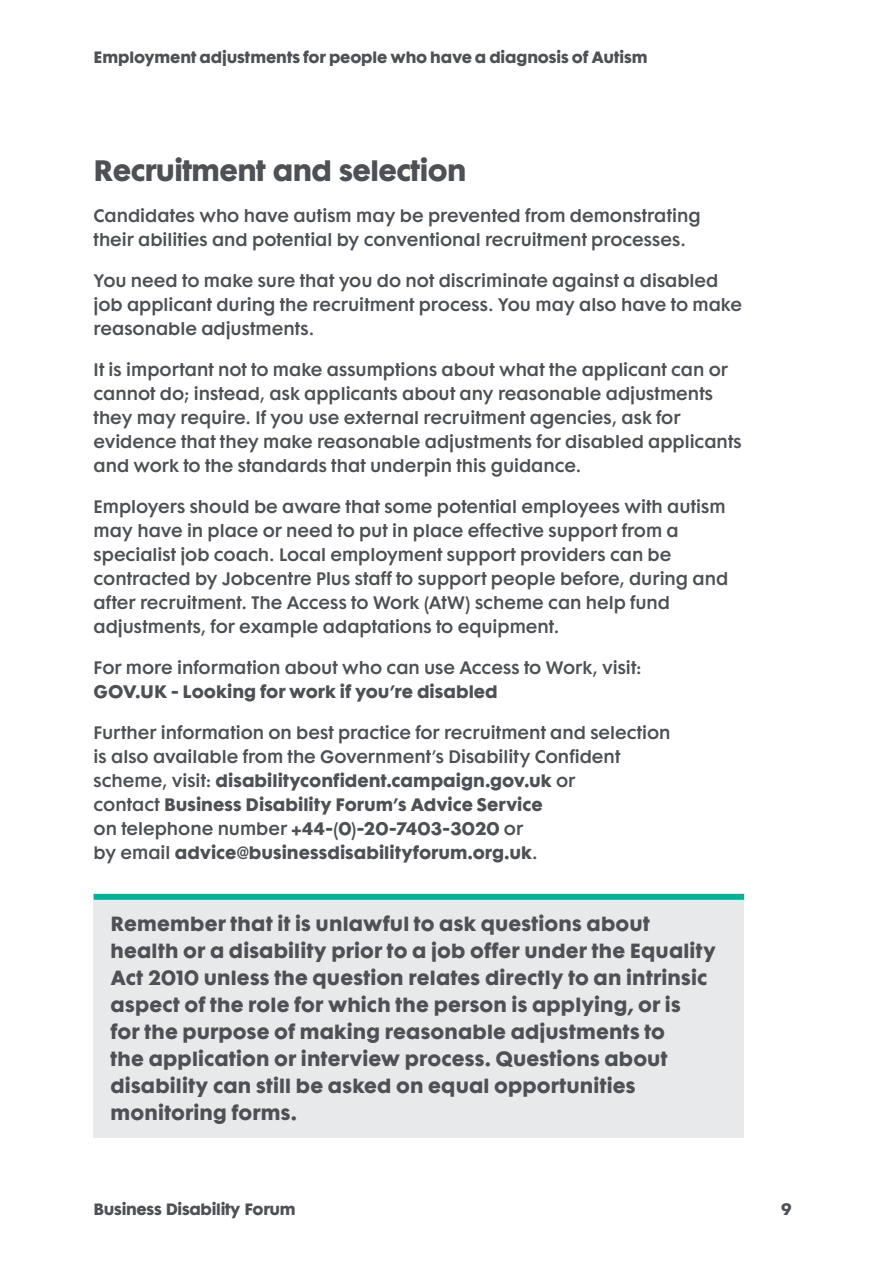
<style>
.page{position:relative;width:893px;height:1263px;background:#fff}
.page>*{position:absolute;margin:0;border:0;box-sizing:border-box;transform-origin:0 0}
.H2_Futura_Maxi_CG_Bo{font:27px "Futura Maxi CG Bold";letter-spacing:-.02em;color:#4d5054}
.Body_Futura_Maxi_CG{font:18.75px/27px "Futura Maxi CG Bold";letter-spacing:.01em;color:#4d5054}
.Body_Futura_Maxi_CG-2{font:16.5px/24px "Futura Maxi CG Demi";color:#4d5054}
.t1{font:15px "Futura Maxi CG Bold";letter-spacing:-.01em;color:#4d5054}
.s1{font-family:"Futura Maxi CG Bold"}
.s2{font-family:"Futura";font-weight:500;font-stretch:condensed}
</style>
<div class="page">
<div style="left:94px;top:894px;width:650px;height:6px;background:#00b197"></div>
<div style="left:94px;top:900px;width:650px;height:237px;background:#e8e9ea"></div>
<p class="t1" style="left:94px;top:47px;width:556px">Employment adjustments for people who have a diagnosis of Autism</p>
<h2 class="H2_Futura_Maxi_CG_Bo" style="left:94px;top:153px;width:374px">Recruitment and selection</h2>
<p class="Body_Futura_Maxi_CG-2" style="left:94px;top:204px;width:609px">Candidates who have autism may be prevented from demonstrating their abilities and potential by conventional recruitment processes.</p>
<p class="Body_Futura_Maxi_CG-2" style="left:94px;top:269px;width:650px">You need to make sure that you do not discriminate against a disabled job applicant during the recruitment process. You may also have to make reasonable adjustments.</p>
<p class="Body_Futura_Maxi_CG-2" style="left:94px;top:358px;width:650px">It is important not to make assumptions about what the applicant can or cannot do; instead, ask applicants about any reasonable adjustments they may require. If you use external recruitment agencies, ask for evidence that they make reasonable adjustments for disabled applicants and work to the standards that underpin this guidance.</p>
<p class="Body_Futura_Maxi_CG-2" style="left:94px;top:495px;width:636px">Employers should be aware that some potential employees with autism may have in place or need to put in place effective support from a specialist job coach. Local employment support providers can be contracted by Jobcentre Plus staff to support people before, during and after recruitment. The Access to Work (AtW) scheme can help fund adjustments, for example adaptations to equipment.</p>
<p class="Body_Futura_Maxi_CG-2" style="left:94px;top:656px;width:550px">For more information about who can use Access to Work, visit:<br><span class="s1">GOV.UK - Looking for work if you’re disabled</span></p>
<p class="Body_Futura_Maxi_CG-2" style="left:94px;top:721px;width:579px">Further information on best practice for recruitment and selection is also available from the Government’s Disability Confident scheme, visit: <span class="s1">disabilityconfident.campaign.gov.uk</span> or<br>contact <span class="s1">Business Disability Forum’s Advice Service<br></span>on telephone number <span class="s1">+44-(0)-20-7403-3020</span> or<br>by email <span class="s1">advice</span><span class="s2">@</span><span class="s1">businessdisabilityforum.org.uk</span>.</p>
<p class="Body_Futura_Maxi_CG" style="left:111px;top:911px;width:607px">Remember that it is unlawful to ask questions about health or a disability prior to a job offer under the Equality Act 2010 unless the question relates directly to an intrinsic aspect of the role for which the person is applying, or is<br>for the purpose of making reasonable adjustments to<br>the application or interview process. Questions about disability can still be asked on equal opportunities monitoring forms.</p>
<p class="t1" style="left:94px;top:1199px;width:204px">Business Disability Forum</p>
<p class="t1" style="left:781px;top:1199px;width:12px">9</p>
</div>
